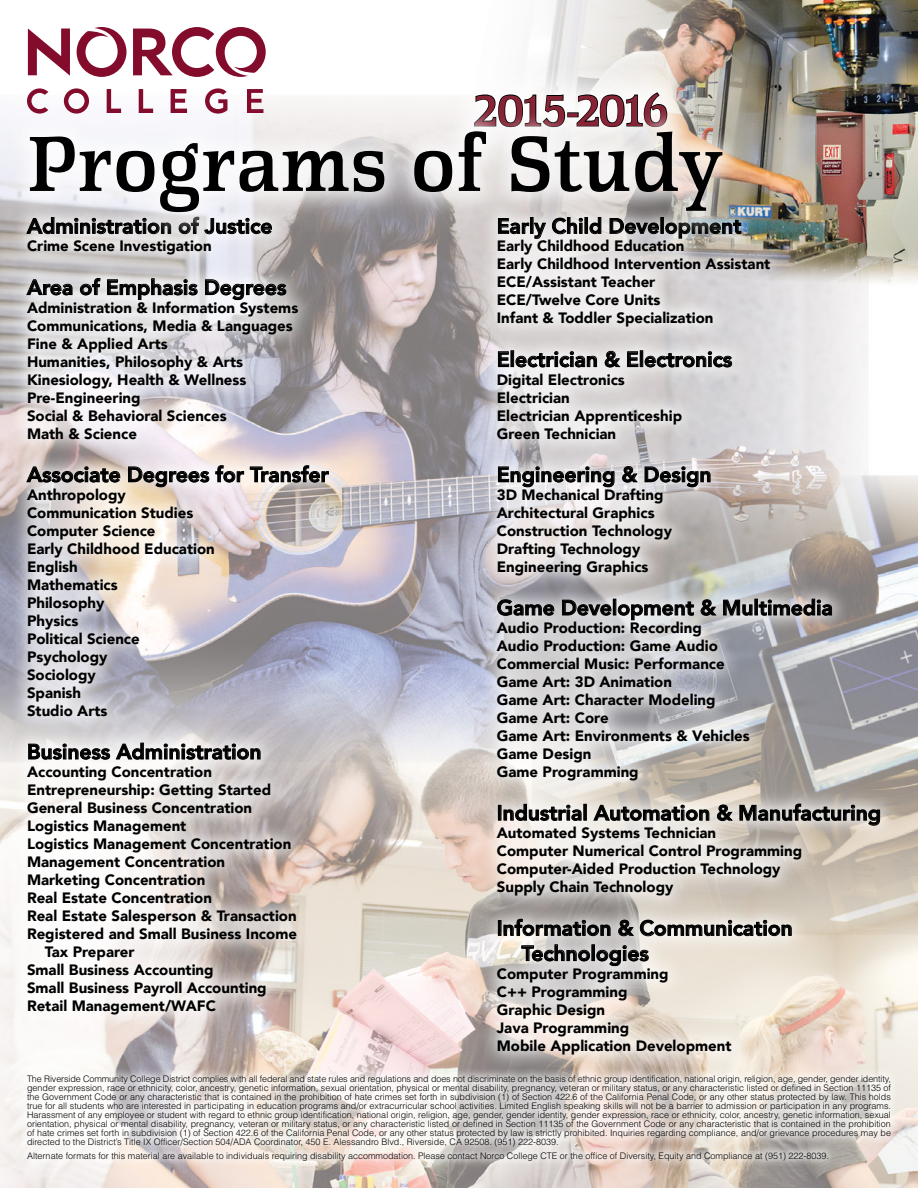
<style>
.page{position:relative;width:918px;height:1188px;background:#fff}
.page>*{position:absolute;margin:0;border:0;box-sizing:border-box;transform-origin:0 0}
.t1{font:81px "Proteus Bld";color:#000}
.t2{font:45px "Proteus Bld";letter-spacing:-.1em;color:#862335}
.t3{font:800 21px/25.2px "Avenir";color:#000}
.t4{font:900 15px/18px "Avenir";color:#000}
.t5{font:300 9px/9px "Helvetica LT Std";color:#000;text-align:justify}
</style>
<div class="page">
<img style="left:0;top:0;width:918px;height:1188px">
<div style="left:8px;top:198px;width:339px;height:835px;background:#fff;opacity:.89"></div>
<svg style="left:26px;top:279px;width:47px;height:17px"></svg>
<svg style="left:80px;top:278px;width:21px;height:18px"></svg>
<svg style="left:107px;top:278px;width:91px;height:22px;background:#aeaeae"></svg>
<svg style="left:205px;top:279px;width:82px;height:21px"></svg>
<svg style="left:26px;top:466px;width:95px;height:17px;background:#9d9692"></svg>
<svg style="left:128px;top:465px;width:116px;height:23px"></svg>
<svg style="left:250px;top:465px;width:79px;height:18px"></svg>
<svg style="left:28px;top:742px;width:233px;height:18px"></svg>
<div style="left:479px;top:199px;width:420px;height:873px;background:#fff;opacity:.89"></div>
<svg style="left:498px;top:237px;width:48px;height:2px"></svg>
<svg style="left:665px;top:237px;width:77px;height:2px"></svg>
<svg style="left:498px;top:351px;width:11px;height:16px"></svg>
<div style="left:511px;top:350px;width:3px;height:17px;border:1px solid #000"></div>
<svg style="left:515px;top:351px;width:82px;height:17px"></svg>
<svg style="left:604px;top:351px;width:17px;height:17px"></svg>
<div style="left:640px;top:350px;width:3px;height:17px;border:1px solid #000"></div>
<svg style="left:627px;top:351px;width:106px;height:17px;background:#a3a2a3"></svg>
<svg style="left:498px;top:466px;width:117px;height:22px;background:#adacad"></svg>
<svg style="left:622px;top:466px;width:89px;height:22px;background:#aaa8aa"></svg>
<svg style="left:497px;top:599px;width:58px;height:17px"></svg>
<svg style="left:562px;top:599px;width:132px;height:22px;background:#a8a8aa"></svg>
<svg style="left:700px;top:599px;width:17px;height:17px"></svg>
<svg style="left:723px;top:598px;width:109px;height:18px;background:#908f8f"></svg>
<div style="left:498px;top:805px;width:3px;height:16px;border:1px solid #000"></div>
<svg style="left:503px;top:804px;width:79px;height:17px"></svg>
<div style="left:583px;top:804px;width:4px;height:17px;border:1px solid #000"></div>
<svg style="left:593px;top:804px;width:117px;height:17px;background:#a7a49f"></svg>
<svg style="left:717px;top:804px;width:16px;height:17px"></svg>
<svg style="left:739px;top:803px;width:141px;height:23px;background:#a3a09c"></svg>
<div style="left:498px;top:920px;width:3px;height:16px;border:1px solid #000"></div>
<svg style="left:503px;top:919px;width:108px;height:18px;background:#9a9795"></svg>
<svg style="left:618px;top:919px;width:174px;height:18px;background:#aca9a5"></svg>
<svg style="left:521px;top:944px;width:69px;height:18px"></svg>
<div style="left:592px;top:944px;width:3px;height:17px;border:1px solid #000"></div>
<svg style="left:596px;top:945px;width:53px;height:21px"></svg>
<div style="left:18px;top:1066px;width:882px;height:103px;background:#fff;opacity:.89"></div>
<div style="left:444px;top:62px;width:255px;height:96px;background:#fff;opacity:.9"></div>
<svg style="left:473px;top:93px;width:93px;height:13px"></svg>
<svg style="left:575px;top:91px;width:93px;height:15px"></svg>
<svg style="left:28px;top:29px;width:42px;height:47px"></svg>
<svg style="left:77px;top:27px;width:50px;height:50px"></svg>
<svg style="left:133px;top:27px;width:133px;height:50px"></svg>
<svg style="left:64px;top:88px;width:25px;height:18px"></svg>
<svg style="left:107px;top:89px;width:14px;height:17px"></svg>
<svg style="left:139px;top:89px;width:14px;height:17px"></svg>
<svg style="left:171px;top:89px;width:16px;height:17px"></svg>
<svg style="left:247px;top:89px;width:16px;height:17px"></svg>
<svg style="left:27px;top:88px;width:21px;height:18px"></svg>
<svg style="left:205px;top:88px;width:22px;height:18px"></svg>
<div style="left:5px;top:106px;width:743px;height:131px;background:#fff;opacity:.75"></div>
<h2 class="t2" style="left:473px;top:81px;width:197px">2015-2016</h2>
<h1 class="t1" style="left:27px;top:110px;width:697px">Programs of Study</h1>
<h3 class="t3" style="left:27px;top:214px;width:247px">Administration of Justice</h3>
<h3 class="t4" style="left:27px;top:237px;width:186px">Crime Scene Investigation</h3>
<h3 class="t3" style="left:27px;top:275px;width:261px">Area of Emphasis Degrees</h3>
<h3 class="t4" style="left:27px;top:298px;width:273px">Administration &amp; Information Systems<br>Communications, Media &amp; Languages<br>Fine &amp; Applied Arts<br>Humanities, Philosophy &amp; Arts<br>Kinesiology, Health &amp; Wellness<br>Pre-Engineering<br>Social &amp; Behavioral Sciences<br>Math &amp; Science</h3>
<h3 class="t3" style="left:27px;top:462px;width:303px">Associate Degrees for Transfer</h3>
<h3 class="t4" style="left:27px;top:485px;width:189px">Anthropology<br>Communication Studies<br>Computer Science<br>Early Childhood Education<br>English<br>Mathematics<br>Philosophy<br>Physics<br>Political Science<br>Psychology<br>Sociology<br>Spanish<br>Studio Arts</h3>
<h3 class="t3" style="left:27px;top:739px;width:236px">Business Administration</h3>
<h3 class="t4" style="left:27px;top:762px;width:186px">Accounting Concentration</h3>
<h3 class="t4" style="left:27px;top:780px;width:246px">Entrepreneurship: Getting Started</h3>
<h3 class="t4" style="left:27px;top:798px;width:227px">General Business Concentration</h3>
<h3 class="t4" style="left:27px;top:816px;width:161px">Logistics Management</h3>
<h3 class="t4" style="left:27px;top:834px;width:266px">Logistics Management Concentration</h3>
<h3 class="t4" style="left:27px;top:852px;width:200px">Management Concentration</h3>
<h3 class="t4" style="left:27px;top:870px;width:180px">Marketing Concentration</h3>
<h3 class="t4" style="left:27px;top:888px;width:186px">Real Estate Concentration</h3>
<h3 class="t4" style="left:27px;top:906px;width:271px">Real Estate Salesperson &amp; Transaction</h3>
<h3 class="t4" style="left:27px;top:924px;width:272px">Registered and Small Business Income</h3>
<h3 class="t4" style="left:45px;top:942px;width:91px">Tax Preparer</h3>
<h3 class="t4" style="left:27px;top:960px;width:188px">Small Business Accounting</h3>
<h3 class="t4" style="left:27px;top:978px;width:241px">Small Business Payroll Accounting</h3>
<h3 class="t4" style="left:27px;top:996px;width:191px">Retail Management/WAFC</h3>
<h3 class="t3" style="left:497px;top:214px;width:246px">Early Child Development</h3>
<h3 class="t4" style="left:497px;top:237px;width:275px">Early Childhood Education<br>Early Childhood Intervention Assistant<br>ECE/Assistant Teacher<br>ECE/Twelve Core Units<br>Infant &amp; Toddler Specialization</h3>
<h3 class="t3" style="left:497px;top:347px;width:237px">Electrician &amp; Electronics</h3>
<h3 class="t4" style="left:497px;top:370px;width:187px">Digital Electronics<br>Electrician<br>Electrician Apprenticeship<br>Green Technician</h3>
<h3 class="t3" style="left:497px;top:462px;width:216px">Engineering &amp; Design</h3>
<h3 class="t4" style="left:497px;top:485px;width:177px">3D Mechanical Drafting<br>Architectural Graphics<br>Construction Technology<br>Drafting Technology<br>Engineering Graphics</h3>
<h3 class="t3" style="left:497px;top:595px;width:338px">Game Development &amp; Multimedia</h3>
<h3 class="t4" style="left:497px;top:618px;width:255px">Audio Production: Recording<br>Audio Production: Game Audio<br>Commercial Music: Performance<br>Game Art: 3D Animation<br>Game Art: Character Modeling<br>Game Art: Core<br>Game Art: Environments &amp; Vehicles<br>Game Design<br>Game Programming</h3>
<h3 class="t3" style="left:497px;top:800px;width:386px">Industrial Automation &amp; Manufacturing</h3>
<h3 class="t4" style="left:497px;top:824px;width:307px">Automated Systems Technician<br>Computer Numerical Control Programming Computer-Aided Production Technology Supply Chain Technology</h3>
<h3 class="t3" style="left:522px;top:916px;width:273px;text-indent:-25px">Information &amp; Communication<br>Technologies</h3>
<h3 class="t4" style="left:497px;top:964px;width:236px">Computer Programming<br>C++ Programming<br>Graphic Design<br>Java Programming<br>Mobile Application Development</h3>
<p class="t5" style="left:27px;top:1074px;width:866px">The Riverside Community College District complies with all federal and state rules and regulations and does not discriminate on the basis of ethnic group identification, national origin, religion, age, gender, gender identity, gender expression, race or ethnicity, color, ancestry, genetic information, sexual orientation, physical or mental disability, pregnancy, veteran or military status, or any characteristic listed or defined in Section 11135 of the Government Code or any characteristic that is contained in the prohibition of hate crimes set forth in subdivision (1) of Section 422.6 of the California Penal Code, or any other status protected by law. This holds true for all students who are interested in participating in education programs and/or extracurricular school activities. Limited English speaking skills will not be a barrier to admission or participation in any programs.<br>Harassment of any employee or student with regard to ethnic group identification, national origin, religion, age, gender, gender identity, gender expression, race or ethnicity, color, ancestry, genetic information, sexual orientation, physical or mental disability, pregnancy, veteran or military status, or any characteristic listed or defined in Section 11135 of the Government Code or any characteristic that is contained in the prohibition of hate crimes set forth in subdivision (1) of Section 422.6 of the California Penal Code, or any other status protected by law is strictly prohibited. Inquiries regarding compliance, and/or grievance procedures may be directed to the District’s Title IX Officer/Section 504/ADA Coordinator, 450 E. Alessandro Blvd., Riverside, CA 92508. (951) 222-8039.</p>
<p class="t5" style="left:27px;top:1151px;width:804px">Alternate formats for this material are available to individuals requiring disability accommodation. Please contact Norco College CTE or the office of Diversity, Equity and Compliance at (951) 222-8039.</p>
</div>
